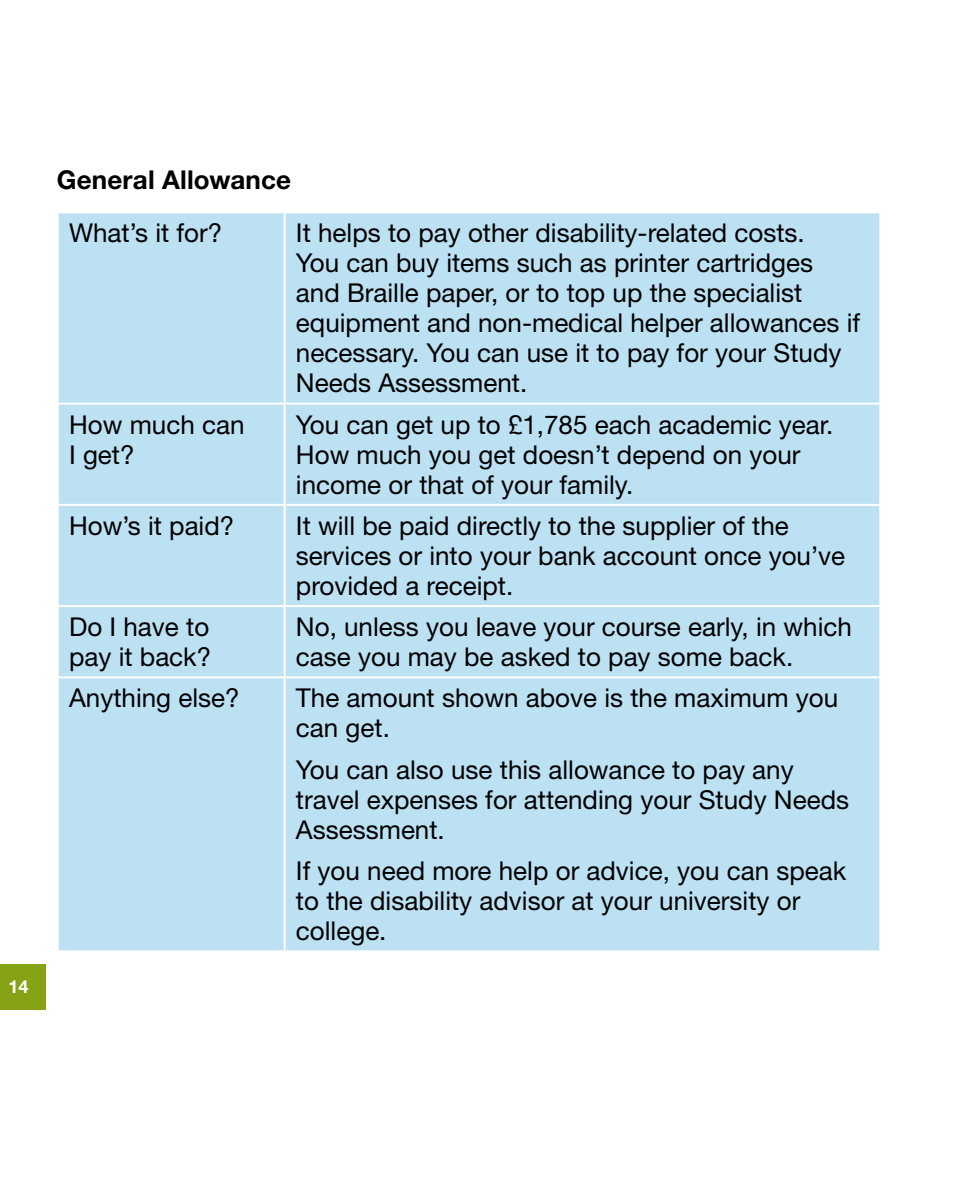
<style>
.page{position:relative;width:953px;height:1185px;background:#fff}
.page>*{position:absolute;margin:0;border:0;box-sizing:border-box;transform-origin:0 0}
.t1{font:26px/30px "Helvetica Neue LT Std";color:#000}
.t2{font:700 26px "Helvetica Neue LT Std";letter-spacing:.005em;color:#000}
.t3{font:700 18px "Helvetica Neue";color:#fff}
</style>
<div class="page">
<div style="left:0;top:964px;width:45px;height:45px;background:#86a315"></div>
<div style="left:59px;top:213px;width:820px;height:737px;background:#bbe1f3"></div>
<hr style="left:283px;top:213px;width:2px;height:190px;background:#fff">
<hr style="left:57px;top:403px;width:227px;height:2px;background:#fff">
<hr style="left:284px;top:403px;width:597px;height:2px;background:#fff">
<hr style="left:283px;top:405px;width:2px;height:99px;background:#fff">
<hr style="left:57px;top:504px;width:227px;height:2px;background:#fff">
<hr style="left:284px;top:504px;width:597px;height:2px;background:#fff">
<hr style="left:283px;top:506px;width:2px;height:99px;background:#fff">
<hr style="left:57px;top:605px;width:227px;height:2px;background:#fff">
<hr style="left:284px;top:605px;width:597px;height:2px;background:#fff">
<hr style="left:283px;top:607px;width:2px;height:69px;background:#fff">
<hr style="left:57px;top:676px;width:227px;height:2px;background:#fff">
<hr style="left:284px;top:676px;width:597px;height:2px;background:#fff">
<hr style="left:283px;top:678px;width:2px;height:272px;background:#fff">
<p class="t3" style="left:9px;top:973px;width:22px">14</p>
<p class="t2" style="left:57px;top:163px;width:236px">General Allowance</p>
<p class="t1" style="left:69px;top:218px;width:155px">What’s it for?</p>
<p class="t1" style="left:296px;top:218px;width:565px">It helps to pay other disability-related costs.<br>You can buy items such as printer cartridges and Braille paper, or to top up the specialist equipment and non-medical helper allowances if necessary. You can use it to pay for your Study Needs Assessment.</p>
<p class="t1" style="left:69px;top:409px;width:177px">How much can<br>I get?</p>
<p class="t1" style="left:296px;top:409px;width:539px">You can get up to £1,785 each academic year.<br>How much you get doesn’t depend on your income or that of your family.</p>
<p class="t1" style="left:69px;top:510px;width:167px">How’s it paid?</p>
<p class="t1" style="left:296px;top:510px;width:550px">It will be paid directly to the supplier of the services or into your bank account once you’ve provided a receipt.</p>
<p class="t1" style="left:69px;top:611px;width:144px">Do I have to pay it back?</p>
<p class="t1" style="left:296px;top:611px;width:557px">No, unless you leave your course early, in which case you may be asked to pay some back.</p>
<p class="t1" style="left:69px;top:683px;width:172px">Anything else?</p>
<p class="t1" style="left:296px;top:683px;width:543px">The amount shown above is the maximum you can get.</p>
<p class="t1" style="left:296px;top:754px;width:554px">You can also use this allowance to pay any travel expenses for attending your Study Needs<br>Assessment.</p>
<p class="t1" style="left:296px;top:855px;width:552px">If you need more help or advice, you can speak to the disability advisor at your university or college.</p>
</div>
